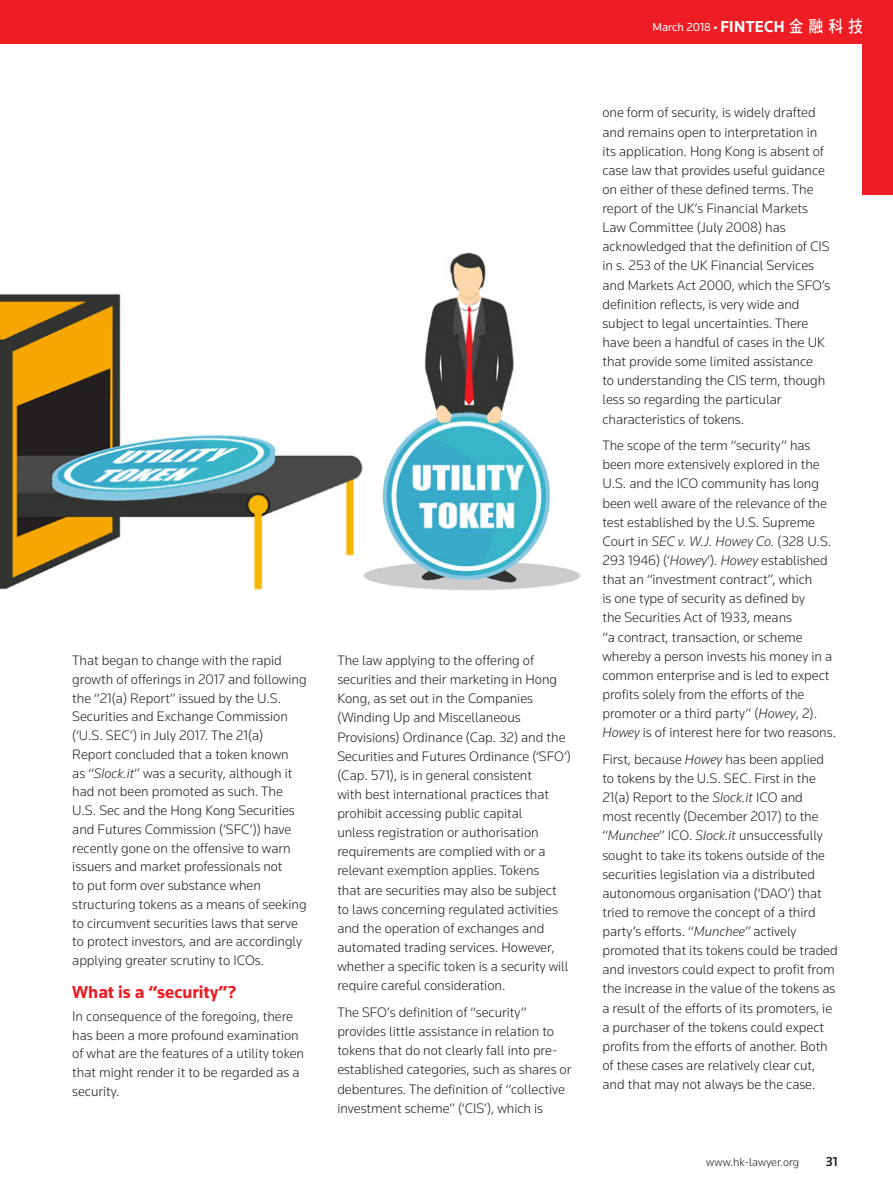
<style>
.page{position:relative;width:893px;height:1191px;background:#fff}
.page>*{position:absolute;margin:0;border:0;box-sizing:border-box;transform-origin:0 0}
.E-2_0_A_head{font:700 18px "Knowledge";color:#ee1d23}
.E-3_1_Body{font:300 14.25px/19.2px "Knowledge";color:#231f20}
.t1{font:500 13.5px "Knowledge";color:#231f20}
.t2{font:12px "Knowledge";color:#fff}
.t3{font:300 12px "Knowledge";color:#231f20}
.s1{font-style:italic}
.s2{font-weight:300}
.s3{font-weight:700;font-size:16.5px}
.s4{font-family:"DF Hei HK W7";font-size:16.5px}
</style>
<div class="page">
<img style="left:0;top:252px;width:581px;height:339px">
<div style="left:0;top:0;width:893px;height:43px;background:#ee1d23"></div>
<div style="left:862px;top:40px;width:31px;height:155px;background:#ee1d23"></div>
<p class="E-3_1_Body" style="left:72px;top:650px;width:236px;line-height:18.8px">That began to change with the rapid growth of offerings in 2017 and following the “21(a) Report” issued by the U.S.<br>Securities and Exchange Commission (‘U.S. SEC’) in July 2017. The 21(a)<br>Report concluded that a token known<br>as “<span class="s1">Slock.it</span>” was a security, although it had not been promoted as such. The U.S. Sec and the Hong Kong Securities and Futures Commission (‘SFC’)) have recently gone on the offensive to warn issuers and market professionals not<br>to put form over substance when structuring tokens as a means of seeking to circumvent securities laws that serve to protect investors, and are accordingly applying greater scrutiny to ICOs.</p>
<p class="E-2_0_A_head" style="left:72px;top:980px;width:166px">What is a “security”?</p>
<p class="E-3_1_Body" style="left:72px;top:1006px;width:233px">In consequence of the foregoing, there has been a more profound examination of what are the features of a utility token that might render it to be regarded as a security.</p>
<p class="E-3_1_Body" style="left:337px;top:650px;width:235px">The law applying to the offering of securities and their marketing in Hong Kong, as set out in the Companies (Winding Up and Miscellaneous Provisions) Ordinance (Cap. 32) and the Securities and Futures Ordinance (‘SFO’) (Cap. 571), is in general consistent<br>with best international practices that prohibit accessing public capital<br>unless registration or authorisation requirements are complied with or a relevant exemption applies. Tokens<br>that are securities may also be subject to laws concerning regulated activities and the operation of exchanges and automated trading services. However, whether a specific token is a security will require careful consideration.</p>
<p class="E-3_1_Body" style="left:337px;top:1002px;width:236px">The SFO’s definition of “security” provides little assistance in relation to tokens that do not clearly fall into pre&shy;established categories, such as shares or debentures. The definition of “collective investment scheme” (‘CIS’), which is</p>
<p class="t2" style="left:652px;top:20px;width:212px">March 2018 <span class="s2">•</span> <span class="s3">FINTECH</span> <span class="s4">金 融 科 技</span></p>
<p class="E-3_1_Body" style="left:602px;top:103px;width:230px">one form of security, is widely drafted and remains open to interpretation in its application. Hong Kong is absent of case law that provides useful guidance on either of these defined terms. The report of the UK’s Financial Markets Law Committee (July 2008) has acknowledged that the definition of CIS in s. 253 of the UK Financial Services and Markets Act 2000, which the SFO’s definition reflects, is very wide and subject to legal uncertainties. There have been a handful of cases in the UK that provide some limited assistance<br>to understanding the CIS term, though less so regarding the particular characteristics of tokens.</p>
<p class="E-3_1_Body" style="left:602px;top:435px;width:235px">The scope of the term “security” has been more extensively explored in the U.S. and the ICO community has long been well aware of the relevance of the test established by the U.S. Supreme Court in <span class="s1">SEC v. W.J. Howey Co.</span> (328 U.S.<br>293 1946) (‘<span class="s1">Howey</span>’)<span class="s1">. Howey</span> established that an “investment contract”, which<br>is one type of security as defined by<br>the Securities Act of 1933, means<br>“a contract, transaction, or scheme whereby a person invests his money in a common enterprise and is led to expect profits solely from the efforts of the promoter or a third party” (<span class="s1">Howey</span>, 2).<br><span class="s1">Howey</span> is of interest here for two reasons.</p>
<p class="E-3_1_Body" style="left:602px;top:749px;width:237px">First, because <span class="s1">Howey</span> has been applied to tokens by the U.S. SEC. First in the 21(a) Report to the <span class="s1">Slock.it</span> ICO and<br>most recently (December 2017) to the “<span class="s1">Munchee</span>” ICO. <span class="s1">Slock.it</span> unsuccessfully sought to take its tokens outside of the securities legislation via a distributed autonomous organisation (‘DAO’) that tried to remove the concept of a third party’s efforts. “<span class="s1">Munchee”</span> actively promoted that its tokens could be traded and investors could expect to profit from the increase in the value of the tokens as a result of the efforts of its promoters, ie a purchaser of the tokens could expect profits from the efforts of another. Both of these cases are relatively clear cut, and that may not always be the case.</p>
<p class="t3" style="left:706px;top:1155px;width:95px">www.hk-lawyer.org</p>
<p class="t1" style="left:826px;top:1153px;width:13px">31</p>
</div>
